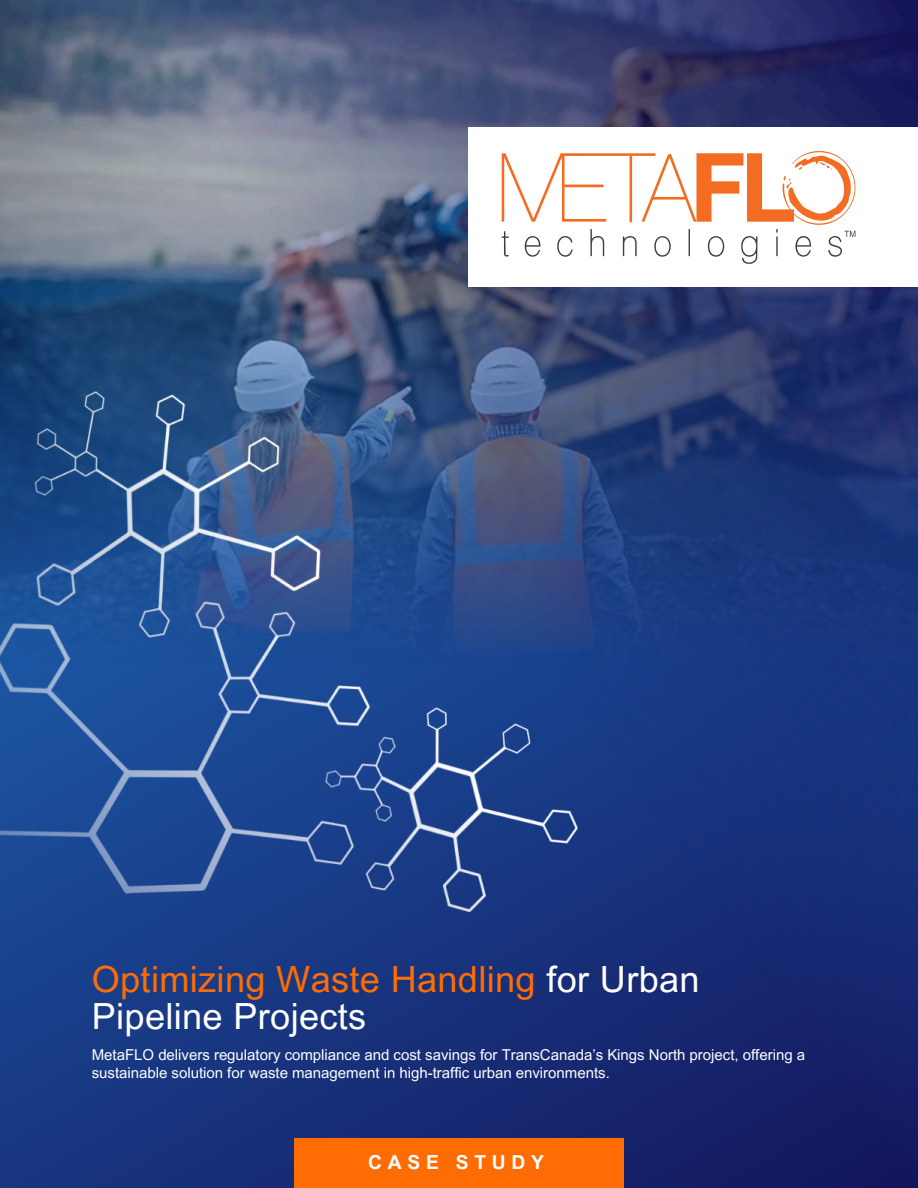
<style>
.page{position:relative;width:918px;height:1188px;background:#fff}
.page>*{position:absolute;margin:0;border:0;box-sizing:border-box;transform-origin:0 0}
.t1{font:36.15px/37.2px "Arial MT Pro";letter-spacing:.01em;color:#fff}
.t2{font:700 19.2px "Arial MT Pro";letter-spacing:.3em;color:#fff}
.t3{font:15px/18px "Arial MT Pro";color:#fff}
.s1{color:#ff6c03}
</style>
<div class="page">
<img style="left:0;top:0;width:918px;height:1188px">
<div style="left:294px;top:1139px;width:330px;height:49px;background:#ff6c03"></div>
<div style="left:468px;top:127px;width:450px;height:159px;background:#fff"></div>
<svg style="left:502px;top:151px;width:353px;height:113px"></svg>
<p class="t1" style="left:92px;top:965px;width:609px"><span class="s1">Optimizing Waste Handling</span> for Urban<br>Pipeline Projects</p>
<p class="t3" style="left:92px;top:1048px;width:715px">MetaFLO delivers regulatory compliance and cost savings for TransCanada’s Kings North project, offering a sustainable solution for waste management in high-traffic urban environments.</p>
<p class="t2" style="left:368px;top:1155px;width:177px">CASE STUDY</p>
</div>
